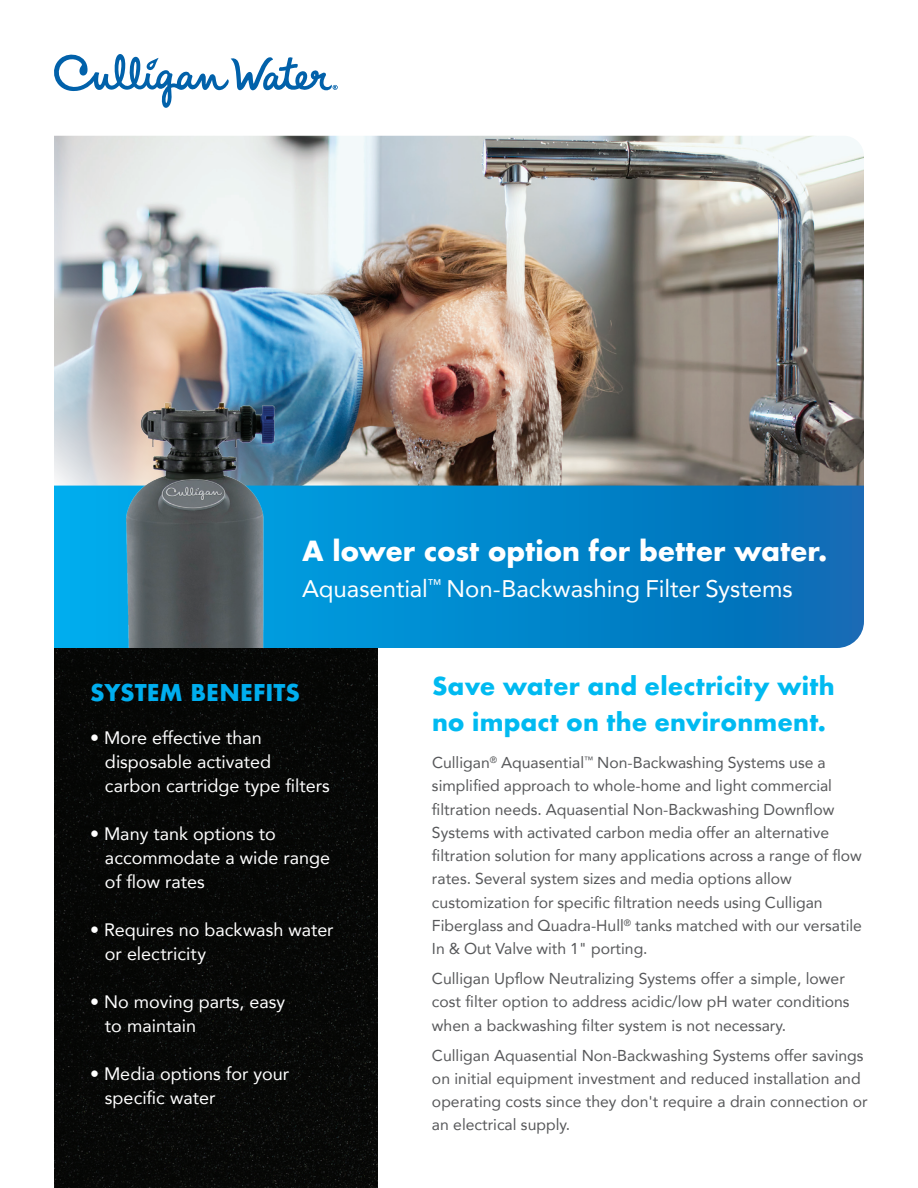
<style>
.page{position:relative;width:918px;height:1188px;background:#fff}
.page>*{position:absolute;margin:0;border:0;box-sizing:border-box;transform-origin:0 0}
.t1{font:700 27px "Futura";letter-spacing:-.005em;color:#fff}
.t2{font:700 24px/36px "Futura";letter-spacing:.01em;color:#00baf1}
.t3{font:24px "Avenir";letter-spacing:-.005em;color:#fff}
.t4{font:700 22.5px "Futura";letter-spacing:.005em;color:#00aeef}
.t5{font:18px/24px "Avenir";color:#fff}
.t6{font:15.75px/23.2px "Avenir";color:#57585a}
</style>
<div class="page">
<img style="left:54px;top:136px;width:810px;height:350px">
<svg style="left:54px;top:648px;width:324px;height:540px;background:#070807"></svg>
<svg style="left:54px;top:486px;width:810px;height:162px;background:#0384ca"></svg>
<svg style="left:54px;top:54px;width:284px;height:54px"></svg>
<img style="left:93px;top:382px;width:208px;height:266px">
<h1 class="t1" style="left:302px;top:531px;width:527px">A lower cost option for better water.</h1>
<h2 class="t3" style="left:302px;top:569px;width:492px">Aquasential<sup>™</sup> Non-Backwashing Filter Systems</h2>
<h3 class="t4" style="left:90px;top:676px;width:212px">SYSTEM BENEFITS</h3>
<p class="t5" style="left:105px;top:725px;width:226px;text-indent:-15px">• More effective than disposable activated carbon cartridge type filters</p>
<p class="t5" style="left:105px;top:821px;width:227px;text-indent:-15px">• Many tank options to accommodate a wide range of flow rates</p>
<p class="t5" style="left:105px;top:917px;width:230px;text-indent:-15px">• Requires no backwash water or electricity</p>
<p class="t5" style="left:105px;top:989px;width:182px;text-indent:-15px">• No moving parts, easy to maintain</p>
<p class="t5" style="left:105px;top:1061px;width:186px;text-indent:-15px">• Media options for your specific water</p>
<h2 class="t2" style="left:432px;top:668px;width:404px">Save water and electricity with no impact on the environment.</h2>
<p class="t6" style="left:432px;top:751px;width:432px">Culligan<sup>®</sup> Aquasential<sup>™</sup> Non-Backwashing Systems use a simplified approach to whole-home and light commercial filtration needs. Aquasential Non-Backwashing Downflow Systems with activated carbon media offer an alternative filtration solution for many applications across a range of flow rates. Several system sizes and media options allow customization for specific filtration needs using Culligan Fiberglass and Quadra-Hull<sup>®</sup> tanks matched with our versatile In &amp; Out Valve with 1" porting.</p>
<p class="t6" style="left:432px;top:967px;width:419px">Culligan Upflow Neutralizing Systems offer a simple, lower cost filter option to address acidic/low pH water conditions when a backwashing filter system is not necessary.</p>
<p class="t6" style="left:432px;top:1043px;width:437px">Culligan Aquasential Non-Backwashing Systems offer savings on initial equipment investment and reduced installation and operating costs since they don't require a drain connection or an electrical supply.</p>
</div>
